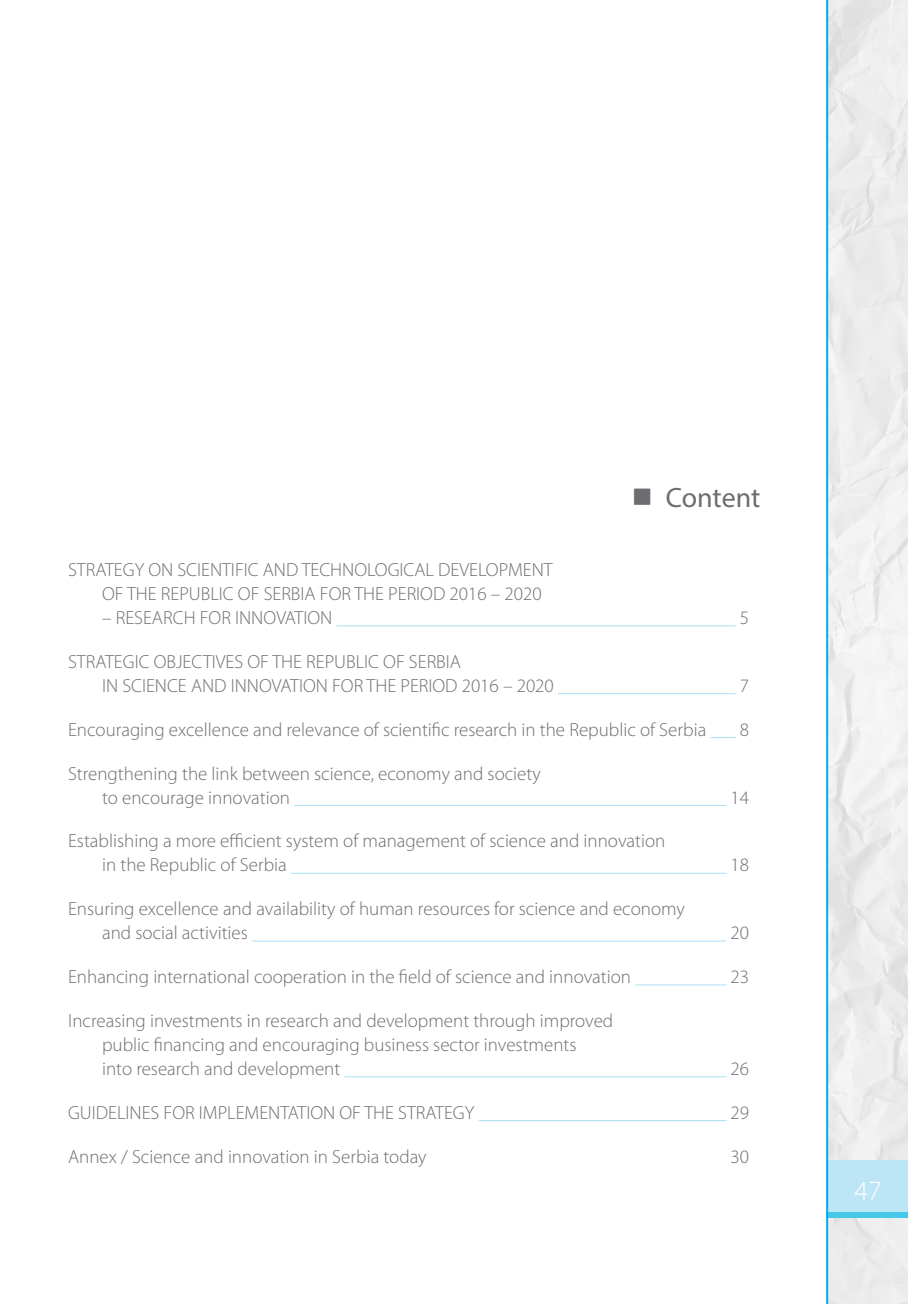
<style>
.page{position:relative;width:908px;height:1304px;background:#fff}
.page>*{position:absolute;margin:0;border:0;box-sizing:border-box;transform-origin:0 0}
.t1{font:28px "Myriad Pro";letter-spacing:-.005em;color:#6c6d70}
.t2{font:300 28px "Myriad Pro";color:#fff}
.t3{font:300 19px/24px "Myriad Pro";color:#6c6d70}
</style>
<div class="page">
<img style="left:827px;top:0;width:80px;height:1304px">
<div style="left:825px;top:1161px;width:82px;height:57px;background:#bce5f6"></div>
<div style="left:825px;top:1212px;width:82px;height:6px;background:#47c7ea"></div>
<hr style="left:825px;top:0;width:2px;height:1304px;background:#00aeef">
<hr style="left:336px;top:625px;width:399px;height:1px;background:#abe0f4">
<hr style="left:557px;top:693px;width:178px;height:1px;background:#abe0f4">
<svg style="left:710px;top:737px;width:25px;height:1px"></svg>
<hr style="left:294px;top:805px;width:432px;height:1px;background:#abe0f4">
<hr style="left:291px;top:873px;width:435px;height:1px;background:#abe0f4">
<hr style="left:252px;top:941px;width:474px;height:1px;background:#abe0f4">
<hr style="left:635px;top:984px;width:91px;height:1px;background:#abe0f4">
<hr style="left:344px;top:1076px;width:382px;height:1px;background:#abe0f4">
<hr style="left:478px;top:1120px;width:248px;height:1px;background:#abe0f4">
<h1 class="t1" style="left:665px;top:480px;width:96px">Content</h1>
<p class="t3" style="left:102px;top:557px;width:452px;text-indent:-34px">STRATEGY ON SCIENTIFIC AND TECHNOLOGICAL DEVELOPMENT<br>OF THE REPUBLIC OF SERBIA FOR THE PERIOD 2016 – 2020</p>
<p class="t3" style="left:102px;top:605px;width:232px">– RESEARCH FOR INNOVATION</p>
<p class="t3" style="left:739px;top:605px;width:11px">5</p>
<p class="t3" style="left:102px;top:649px;width:453px;text-indent:-34px">STRATEGIC OBJECTIVES OF THE REPUBLIC OF SERBIA<br>IN SCIENCE AND INNOVATION FOR THE PERIOD 2016 – 2020</p>
<p class="t3" style="left:739px;top:673px;width:11px">7</p>
<p class="t3" style="left:68px;top:717px;width:639px">Encouraging excellence and relevance of scientific research in the Republic of Serbia</p>
<p class="t3" style="left:739px;top:717px;width:11px">8</p>
<p class="t3" style="left:102px;top:761px;width:440px;text-indent:-34px">Strengthening the link between science, economy and society to encourage innovation</p>
<p class="t3" style="left:730px;top:785px;width:20px">14</p>
<p class="t3" style="left:102px;top:829px;width:564px;text-indent:-34px">Establishing a more efficient system of management of science and innovation in the Republic of Serbia</p>
<p class="t3" style="left:102px;top:897px;width:584px;text-indent:-34px">Ensuring excellence and availability of human resources for science and economy and social activities</p>
<p class="t3" style="left:730px;top:853px;width:20px">18</p>
<p class="t3" style="left:730px;top:921px;width:20px">20</p>
<p class="t3" style="left:68px;top:965px;width:564px">Enhancing international cooperation in the field of science and innovation</p>
<p class="t3" style="left:730px;top:965px;width:20px">23</p>
<p class="t3" style="left:102px;top:1008px;width:512px;text-indent:-34px">Increasing investments in research and development through improved public financing and encouraging business sector investments<br>into research and development</p>
<p class="t3" style="left:730px;top:1056px;width:20px">26</p>
<p class="t3" style="left:68px;top:1100px;width:407px">GUIDELINES FOR IMPLEMENTATION OF THE STRATEGY</p>
<p class="t3" style="left:730px;top:1100px;width:20px">29</p>
<p class="t3" style="left:68px;top:1144px;width:360px">Annex / Science and innovation in Serbia today</p>
<p class="t3" style="left:730px;top:1144px;width:20px">30</p>
<h1 class="t2" style="left:854px;top:1173px;width:29px">47</h1>
</div>
